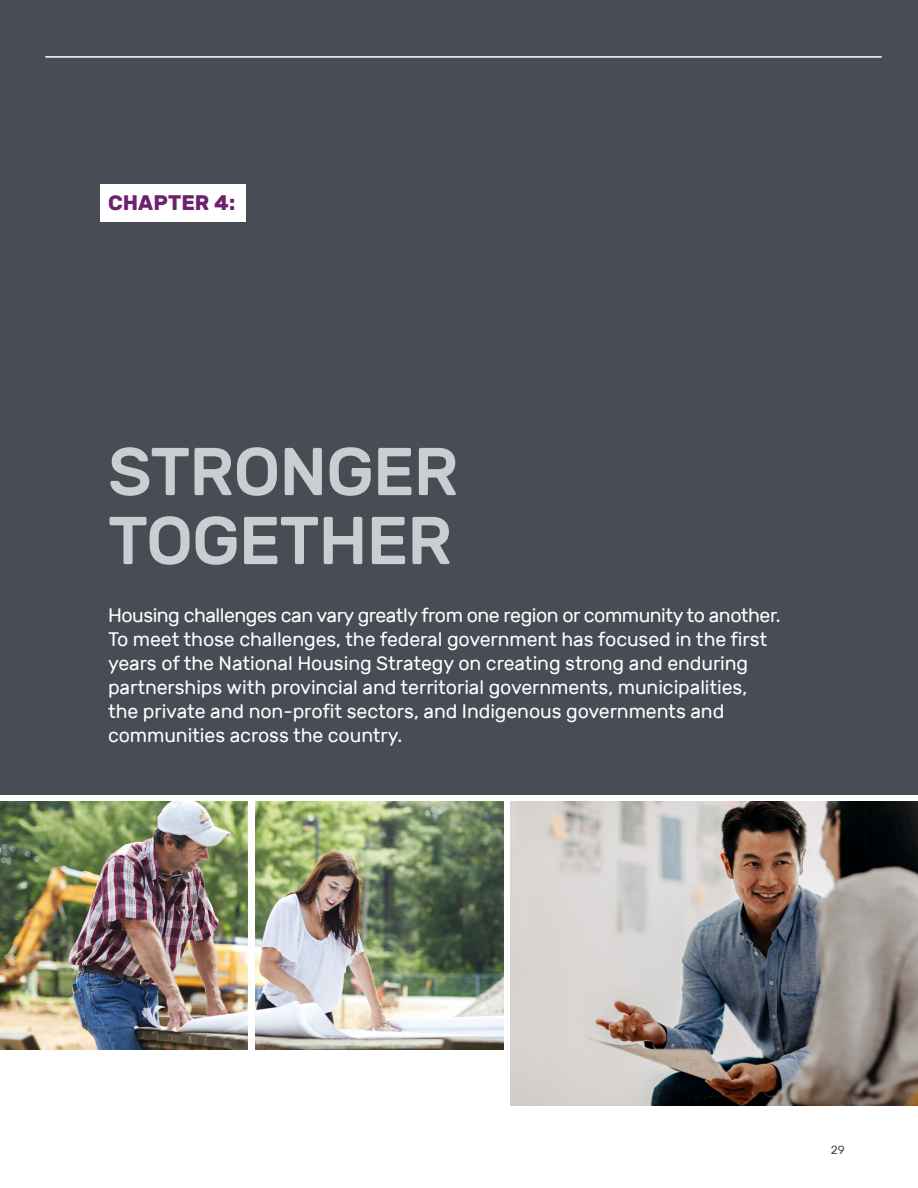
<style>
.page{position:relative;width:918px;height:1188px;background:#fff}
.page>*{position:absolute;margin:0;border:0;box-sizing:border-box;transform-origin:0 0}
.t1{font:500 67.5px/69px "Rubik";letter-spacing:-.015em;color:#cbcdd0}
.t2{font:700 21px "Rubik";letter-spacing:.005em;color:#6e216f}
.t3{font:19.5px/24px "Rubik";letter-spacing:-.005em;color:#fff}
.t4{font:12px "Rubik";color:#474c55}
</style>
<div class="page">
<div style="left:0;top:0;width:918px;height:795px;background:#474c55"></div>
<hr style="left:46px;top:56px;width:835px;height:2px;background:#fff">
<div style="left:100px;top:184px;width:146px;height:38px;background:#fff"></div>
<img style="left:255px;top:802px;width:248px;height:247px">
<img style="left:0;top:802px;width:248px;height:247px">
<img style="left:510px;top:802px;width:408px;height:303px">
<h2 class="t2" style="left:108px;top:191px;width:129px">CHAPTER 4:</h2>
<h2 class="t1" style="left:108px;top:438px;width:352px">STRONGER<br>TOGETHER</h2>
<p class="t3" style="left:108px;top:604px;width:674px">Housing challenges can vary greatly from one region or community to another.<br>To meet those challenges, the federal government has focused in the first years of the National Housing Strategy on creating strong and enduring partnerships with provincial and territorial governments, municipalities, the private and non-profit sectors, and Indigenous governments and communities across the country.</p>
<p class="t4" style="left:831px;top:1143px;width:15px">29</p>
</div>
